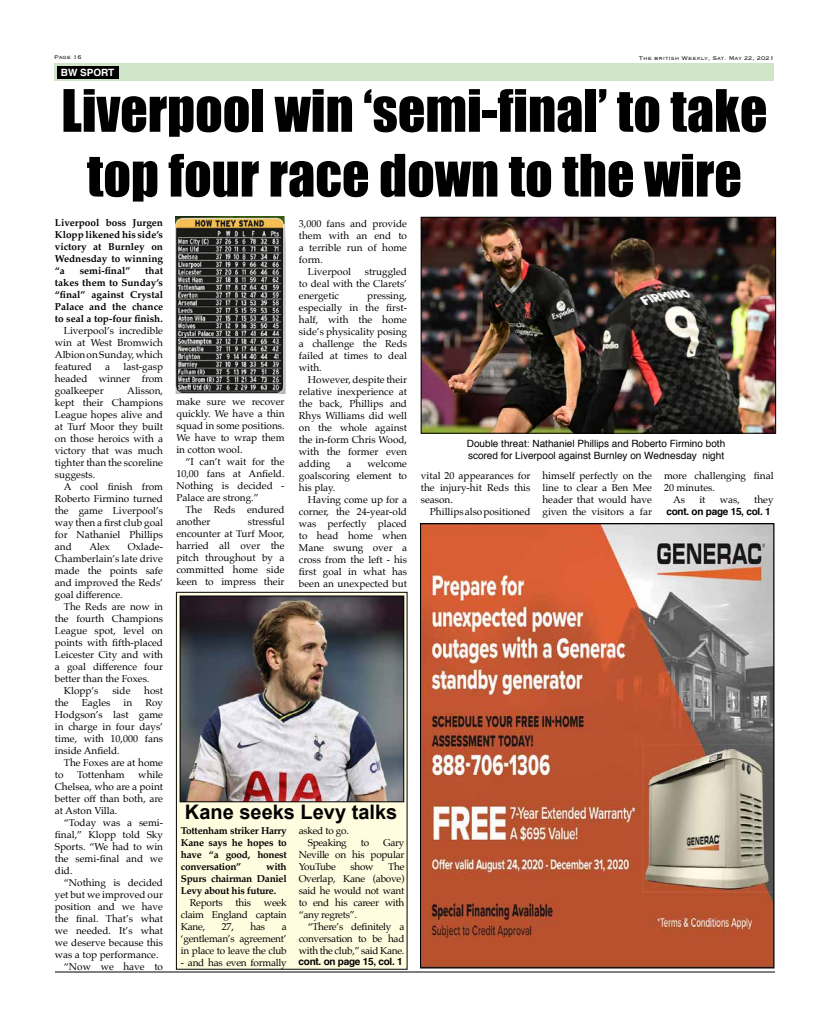
<style>
.page{position:relative;width:828px;height:1026px;background:#fff}
.page>*{position:absolute;margin:0;border:0;box-sizing:border-box;transform-origin:0 0}
.t1{font:54px/64.8px "Impact";color:#000;text-align:center}
.t2{font:700 20px "Arial";color:#000}
.t3{font:10px/12px "Palatino";color:#000;text-align:justify}
.t4{font:700 10px/12px "Palatino";color:#000;text-align:justify}
.t5{font:10px/12px "Helvetica";color:#000}
.t6{font:10px/12px "Palatino";letter-spacing:-.025em;color:#000;text-align:right}
.t7{font:700 10px "Helvetica";letter-spacing:-.025em;color:#000}
.t8{font:700 10px "Helvetica";letter-spacing:-.005em;color:#fff}
.t9{font:300 7px "Copperplate";color:#000}
</style>
<div class="page">
<hr style="left:55px;top:972px;width:720px;height:1px;background:#000">
<div style="left:54px;top:63px;width:720px;height:18px;background:#d0e4c8"></div>
<div style="left:57px;top:66px;width:61px;height:13px;background:#000"></div>
<img style="left:422px;top:525px;width:350px;height:441px">
<div style="left:420px;top:523px;width:354px;height:445px;border:1px solid #000"></div>
<img style="left:176px;top:217px;width:109px;height:176px">
<img style="left:423px;top:219px;width:351px;height:213px">
<div style="left:421px;top:217px;width:355px;height:217px;border:1px solid #000"></div>
<div style="left:176px;top:592px;width:231px;height:377px;background:#fffcdf"></div>
<div style="left:176px;top:592px;width:232px;height:378px;border:1px solid #000"></div>
<img style="left:182px;top:598px;width:220px;height:202px">
<div style="left:180px;top:596px;width:224px;height:206px;border:1px solid #000"></div>
<p class="t9" style="left:54px;top:53px;width:29px">Page 16</p>
<p class="t9" style="left:639px;top:53px;width:137px">The british Weekly, Sat. May 22, 2021</p>
<p class="t8" style="left:61px;top:64px;width:55px">BW SPORT</p>
<h1 class="t1" style="left:61px;top:77px;width:708px">Liverpool win ‘semi-final’ to take top four race down to the wire</h1>
<p class="t4" style="left:55px;top:216px;width:110px">Liverpool boss Jurgen Klopp likened his side’s victory at Burnley on Wednesday to winning “a</p>
<p class="t4" style="left:80px;top:264px;width:52px">semi-final”</p>
<p class="t4" style="left:55px;top:264px;width:110px;text-indent:90px">that takes them to Sunday’s “final” against Crystal Palace and the chance to seal a top-four finish.</p>
<p class="t3" style="left:55px;top:324px;width:110px;text-indent:9px">Liverpool’s incredible win at West Bromwich Albion on Sunday, which featured</p>
<p class="t3" style="left:55px;top:360px;width:110px;text-indent:69px">last-gasp headed winner from goalkeeper</p>
<p class="t3" style="left:105px;top:360px;width:6px">a</p>
<p class="t3" style="left:55px;top:384px;width:110px;text-indent:72px">Alisson, kept their Champions League hopes alive and at Turf Moor they built on those heroics with a victory that was much tighter than the scoreline suggests.</p>
<p class="t3" style="left:55px;top:480px;width:110px;text-indent:9px">A cool finish from Roberto Firmino turned the game Liverpool’s way then a first club goal for Nathaniel Phillips and</p>
<p class="t3" style="left:55px;top:540px;width:110px;text-indent:73px">Oxlade-Chamberlain’s late drive made the points safe and improved the Reds’ goal difference.</p>
<p class="t3" style="left:64px;top:600px;width:101px">The Reds are now in</p>
<p class="t3" style="left:55px;top:612px;width:110px">the fourth Champions</p>
<p class="t3" style="left:55px;top:624px;width:110px">League spot, level on</p>
<p class="t3" style="left:55px;top:636px;width:110px">points with fifth-placed</p>
<p class="t3" style="left:55px;top:648px;width:110px">Leicester City and with</p>
<p class="t3" style="left:55px;top:660px;width:110px">a goal difference four</p>
<p class="t3" style="left:55px;top:672px;width:96px">better than the Foxes.</p>
<p class="t3" style="left:64px;top:684px;width:36px">Klopp’s</p>
<p class="t3" style="left:112px;top:684px;width:20px">side</p>
<p class="t3" style="left:144px;top:684px;width:20px">host</p>
<p class="t3" style="left:55px;top:696px;width:15px">the</p>
<p class="t3" style="left:82px;top:696px;width:30px">Eagles</p>
<p class="t3" style="left:124px;top:696px;width:10px">in</p>
<p class="t3" style="left:89px;top:540px;width:22px">Alex</p>
<p class="t3" style="left:55px;top:696px;width:110px;text-indent:91px">Roy Hodgson’s last game in charge in four days’ time, with 10,000 fans inside Anfield.</p>
<p class="t3" style="left:64px;top:756px;width:101px">The Foxes are at home</p>
<p class="t3" style="left:55px;top:768px;width:10px">to</p>
<p class="t3" style="left:77px;top:768px;width:49px">Tottenham</p>
<p class="t3" style="left:55px;top:768px;width:110px;text-indent:83px">while Chelsea, who are a point better off than both, are at Aston Villa.</p>
<p class="t3" style="left:55px;top:816px;width:110px;text-indent:9px">“Today was a semi&shy;final,” Klopp told Sky Sports. “We had to win the semi-final and we did.</p>
<p class="t3" style="left:64px;top:876px;width:101px">“Nothing is decided</p>
<p class="t3" style="left:55px;top:888px;width:110px">yet but we improved our</p>
<p class="t3" style="left:55px;top:900px;width:110px">position and we have</p>
<p class="t3" style="left:55px;top:912px;width:110px">the final. That’s what</p>
<p class="t3" style="left:55px;top:924px;width:110px">we needed. It’s what</p>
<p class="t3" style="left:55px;top:936px;width:110px">we deserve because this</p>
<p class="t3" style="left:55px;top:948px;width:105px">was a top performance.</p>
<p class="t3" style="left:64px;top:960px;width:101px">“Now we have to</p>
<p class="t3" style="left:176px;top:395px;width:110px">make sure we recover quickly. We have a thin squad in some positions.<br>We have to wrap them in cotton wool.</p>
<p class="t3" style="left:176px;top:455px;width:110px;text-indent:9px">“I can’t wait for the 10,00 fans at Anfield.<br>Nothing is decided - Palace are strong.”</p>
<p class="t3" style="left:176px;top:503px;width:110px;text-indent:9px">The Reds endured another</p>
<p class="t3" style="left:176px;top:515px;width:110px;text-indent:71px">stressful encounter at Turf Moor, harried all over the pitch throughout by a committed home side keen to impress their</p>
<p class="t3" style="left:299px;top:217px;width:110px">3,000 fans and provide</p>
<p class="t3" style="left:299px;top:229px;width:110px">them with an end to</p>
<p class="t3" style="left:299px;top:241px;width:110px">a terrible run of home</p>
<p class="t3" style="left:299px;top:253px;width:26px">form.</p>
<p class="t3" style="left:308px;top:265px;width:45px">Liverpool</p>
<p class="t3" style="left:299px;top:265px;width:110px;text-indent:66px">struggled to deal with the Clarets’ energetic</p>
<p class="t3" style="left:299px;top:289px;width:110px;text-indent:68px">pressing, especially in the first&shy;half, with the home side’s physicality posing a challenge the Reds failed at times to deal with.</p>
<p class="t3" style="left:299px;top:373px;width:110px;text-indent:9px">However, despite their relative inexperience at the back, Phillips and Rhys Williams did well on the whole against the in-form Chris Wood, with the former even adding</p>
<p class="t3" style="left:299px;top:457px;width:110px;text-indent:69px">welcome goalscoring element to his play.</p>
<p class="t3" style="left:299px;top:493px;width:110px;text-indent:9px">Having come up for a corner, the 24-year-old was perfectly placed to head home when Mane swung over a cross from the left - his first goal in what has been an unexpected but</p>
<p class="t3" style="left:346px;top:457px;width:6px">a</p>
<h2 class="t2" style="left:185px;top:798px;width:214px">Kane seeks Levy talks</h2>
<p class="t4" style="left:181px;top:824px;width:107px">Tottenham striker Harry Kane says he hopes to have “a good, honest conversation”</p>
<p class="t4" style="left:181px;top:860px;width:107px;text-indent:85px">with Spurs chairman Daniel Levy about his future.</p>
<p class="t6" style="left:190px;top:896px;width:34px">Reports</p>
<p class="t3" style="left:236px;top:896px;width:17px">this</p>
<p class="t3" style="left:181px;top:896px;width:107px;text-indent:83px">week claim England captain Kane,</p>
<p class="t3" style="left:222px;top:920px;width:13px">27,</p>
<p class="t3" style="left:251px;top:920px;width:16px">has</p>
<p class="t3" style="left:181px;top:920px;width:107px;text-indent:101px">a ‘gentleman’s agreement’ in place to leave the club</p>
<p class="t6" style="left:181px;top:956px;width:107px">- and has even formally</p>
<p class="t6" style="left:299px;top:824px;width:52px">asked to go.<br>Speaking</p>
<p class="t3" style="left:299px;top:836px;width:107px;text-indent:84px">Gary Neville on his popular YouTube</p>
<p class="t3" style="left:361px;top:836px;width:10px">to</p>
<p class="t3" style="left:299px;top:860px;width:107px;text-indent:90px">The Overlap, Kane (above) said he would not want to end his career with “any regrets”.</p>
<p class="t3" style="left:299px;top:920px;width:107px;text-indent:9px">“There’s definitely a conversation to be had with the club,” said Kane.</p>
<p class="t3" style="left:351px;top:860px;width:25px">show</p>
<p class="t7" style="left:299px;top:953px;width:106px">cont. on page 15, col. 1</p>
<p class="t5" style="left:467px;top:438px;width:260px">Double threat: Nathaniel Phillips and Roberto Firmino both scored for Liverpool against Burnley on Wednesday night</p>
<p class="t3" style="left:421px;top:470px;width:111px">vital 20 appearances for the injury-hit Reds this season.</p>
<p class="t3" style="left:430px;top:506px;width:102px">Phillips also positioned</p>
<p class="t3" style="left:542px;top:470px;width:111px">himself perfectly on the line to clear a Ben Mee header that would have given the visitors a far</p>
<p class="t3" style="left:664px;top:470px;width:111px">more challenging final</p>
<p class="t3" style="left:664px;top:482px;width:52px">20 minutes.</p>
<p class="t3" style="left:673px;top:494px;width:14px">As</p>
<p class="t3" style="left:699px;top:494px;width:8px">it</p>
<p class="t3" style="left:720px;top:494px;width:22px">was,</p>
<p class="t3" style="left:754px;top:494px;width:21px">they</p>
<p class="t7" style="left:666px;top:503px;width:106px">cont. on page 15, col. 1</p>
</div>
